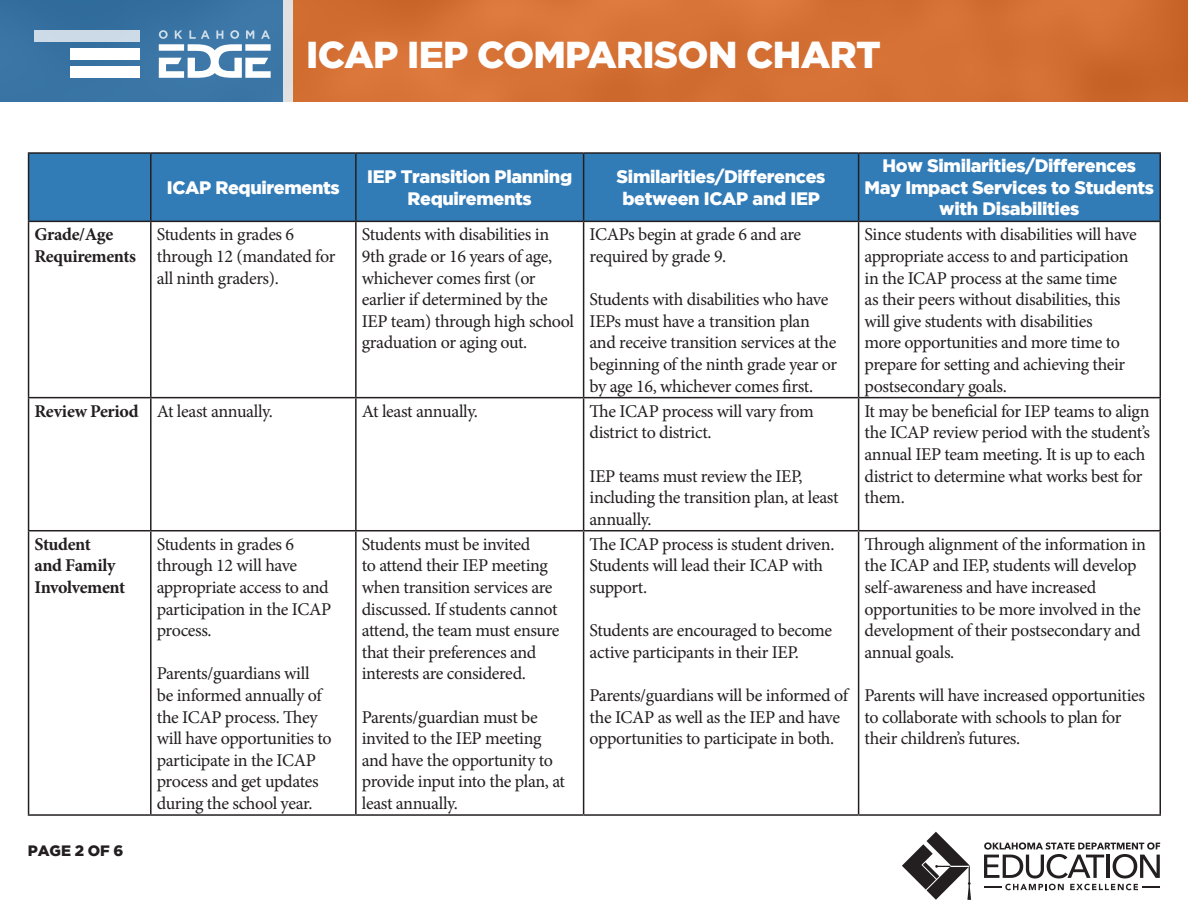
<style>
.page{position:relative;width:1188px;height:918px;background:#fff}
.page>*{position:absolute;margin:0;border:0;box-sizing:border-box;transform-origin:0 0}
.t1{font:900 37.5px "Gotham";letter-spacing:-.02em;color:#fff}
.t2{font:18px/21.6px "Minion Pro";letter-spacing:-.02em;color:#231f20}
.t3{font:900 18px/21.6px "Gotham";letter-spacing:-.02em;color:#fff;text-align:center}
.t4{font:700 18px/21.6px "Minion Pro";letter-spacing:-.025em;color:#231f20}
.t5{font:900 15px "Gotham";letter-spacing:-.005em;color:#231f20}
</style>
<div class="page">
<div style="left:293px;top:0;width:895px;height:102px;background:#d67135"></div>
<div style="left:0;top:0;width:283px;height:102px;background:#3874a4"></div>
<div style="left:283px;top:0;width:10px;height:102px;background:#e0e0e0"></div>
<div style="left:34px;top:30px;width:105px;height:11px;background:#cbdae6"></div>
<div style="left:70px;top:48px;width:69px;height:12px;background:#fff"></div>
<div style="left:70px;top:67px;width:69px;height:11px;background:#fff"></div>
<svg style="left:159px;top:30px;width:112px;height:48px"></svg>
<svg style="left:984px;top:842px;width:176px;height:36px"></svg>
<svg style="left:1070px;top:884px;width:90px;height:6px"></svg>
<svg style="left:984px;top:884px;width:80px;height:6px"></svg>
<svg style="left:902px;top:832px;width:69px;height:68px"></svg>
<div style="left:29px;top:154px;width:1131px;height:67px;background:#317bb7"></div>
<hr style="left:28px;top:152px;width:123px;height:2px;background:#231f20">
<hr style="left:28px;top:154px;width:1px;height:67px;background:#231f20">
<hr style="left:151px;top:152px;width:205px;height:2px;background:#231f20">
<hr style="left:150px;top:154px;width:2px;height:67px;background:#231f20">
<hr style="left:356px;top:152px;width:228px;height:2px;background:#231f20">
<hr style="left:355px;top:154px;width:2px;height:67px;background:#231f20">
<hr style="left:584px;top:152px;width:275px;height:2px;background:#231f20">
<hr style="left:583px;top:154px;width:1px;height:67px;background:#231f20">
<hr style="left:859px;top:152px;width:302px;height:2px;background:#231f20">
<hr style="left:858px;top:154px;width:1px;height:67px;background:#231f20">
<hr style="left:1160px;top:154px;width:1px;height:67px;background:#231f20">
<hr style="left:28px;top:221px;width:123px;height:1px;background:#231f20">
<hr style="left:28px;top:222px;width:1px;height:175px;background:#231f20">
<hr style="left:151px;top:221px;width:205px;height:1px;background:#231f20">
<hr style="left:150px;top:222px;width:2px;height:175px;background:#231f20">
<hr style="left:356px;top:221px;width:228px;height:1px;background:#231f20">
<hr style="left:355px;top:222px;width:2px;height:175px;background:#231f20">
<hr style="left:584px;top:221px;width:275px;height:1px;background:#231f20">
<hr style="left:583px;top:222px;width:1px;height:175px;background:#231f20">
<hr style="left:859px;top:221px;width:302px;height:1px;background:#231f20">
<hr style="left:858px;top:222px;width:1px;height:175px;background:#231f20">
<hr style="left:1160px;top:222px;width:1px;height:175px;background:#231f20">
<hr style="left:28px;top:397px;width:123px;height:1px;background:#231f20">
<hr style="left:28px;top:398px;width:1px;height:132px;background:#231f20">
<hr style="left:151px;top:397px;width:205px;height:1px;background:#231f20">
<hr style="left:150px;top:398px;width:2px;height:132px;background:#231f20">
<hr style="left:356px;top:397px;width:228px;height:1px;background:#231f20">
<hr style="left:355px;top:398px;width:2px;height:132px;background:#231f20">
<hr style="left:584px;top:397px;width:275px;height:1px;background:#231f20">
<hr style="left:583px;top:398px;width:1px;height:132px;background:#231f20">
<hr style="left:859px;top:397px;width:302px;height:1px;background:#231f20">
<hr style="left:858px;top:398px;width:1px;height:132px;background:#231f20">
<hr style="left:1160px;top:398px;width:1px;height:132px;background:#231f20">
<hr style="left:28px;top:530px;width:123px;height:1px;background:#231f20">
<hr style="left:28px;top:531px;width:1px;height:283px;background:#231f20">
<hr style="left:151px;top:530px;width:205px;height:1px;background:#231f20">
<hr style="left:150px;top:531px;width:2px;height:283px;background:#231f20">
<hr style="left:356px;top:530px;width:228px;height:1px;background:#231f20">
<hr style="left:355px;top:531px;width:2px;height:283px;background:#231f20">
<hr style="left:584px;top:530px;width:275px;height:1px;background:#231f20">
<hr style="left:583px;top:531px;width:1px;height:283px;background:#231f20">
<hr style="left:859px;top:530px;width:302px;height:1px;background:#231f20">
<hr style="left:858px;top:531px;width:1px;height:283px;background:#231f20">
<hr style="left:1160px;top:531px;width:1px;height:283px;background:#231f20">
<hr style="left:28px;top:814px;width:123px;height:2px;background:#231f20">
<hr style="left:151px;top:814px;width:205px;height:2px;background:#231f20">
<hr style="left:356px;top:814px;width:228px;height:2px;background:#231f20">
<hr style="left:584px;top:814px;width:275px;height:2px;background:#231f20">
<hr style="left:859px;top:814px;width:302px;height:2px;background:#231f20">
<h1 class="t1" style="left:306px;top:33px;width:576px">ICAP IEP COMPARISON CHART</h1>
<p class="t3" style="left:167px;top:176px;width:174px">ICAP Requirements</p>
<p class="t3" style="left:367px;top:165px;width:206px">IEP Transition Planning<br>Requirements</p>
<p class="t3" style="left:617px;top:165px;width:210px">Similarities/Differences between ICAP and IEP</p>
<p class="t3" style="left:865px;top:155px;width:291px">How Similarities/Differences<br>May Impact Services to Students with Disabilities</p>
<p class="t4" style="left:35px;top:224px;width:103px">Grade/Age<br>Requirements</p>
<p class="t2" style="left:157px;top:224px;width:180px">Students in grades 6 through 12 (mandated for all ninth graders).</p>
<p class="t2" style="left:362px;top:224px;width:214px">Students with disabilities in<br>9th grade or 16 years of age, whichever comes first (or earlier if determined by the<br>IEP team) through high school graduation or aging out.</p>
<p class="t2" style="left:590px;top:224px;width:213px">ICAPs begin at grade 6 and are required by grade 9.</p>
<p class="t2" style="left:590px;top:289px;width:249px">Students with disabilities who have IEPs must have a transition plan and receive transition services at the beginning of the ninth grade year or by age 16, whichever comes first.</p>
<p class="t4" style="left:35px;top:400px;width:106px">Review Period</p>
<p class="t2" style="left:157px;top:400px;width:118px">At least annually.</p>
<p class="t2" style="left:362px;top:400px;width:118px">At least annually.</p>
<p class="t2" style="left:590px;top:400px;width:226px">The ICAP process will vary from district to district.</p>
<p class="t2" style="left:590px;top:465px;width:250px">IEP teams must review the IEP, including the transition plan, at least annually.</p>
<p class="t4" style="left:35px;top:533px;width:92px">Student<br>and Family<br>Involvement</p>
<p class="t2" style="left:157px;top:533px;width:176px">Students in grades 6 through 12 will have appropriate access to and participation in the ICAP process.</p>
<p class="t2" style="left:157px;top:663px;width:176px">Parents/guardians will<br>be informed annually of the ICAP process. They will have opportunities to participate in the ICAP process and get updates during the school year.</p>
<p class="t5" style="left:28px;top:842px;width:97px">PAGE 2 OF 6</p>
<p class="t2" style="left:362px;top:533px;width:199px">Students must be invited<br>to attend their IEP meeting when transition services are discussed. If students cannot attend, the team must ensure that their preferences and interests are considered.</p>
<p class="t2" style="left:362px;top:706px;width:205px">Parents/guardian must be invited to the IEP meeting and have the opportunity to provide input into the plan, at least annually.</p>
<p class="t2" style="left:590px;top:533px;width:246px">The ICAP process is student driven.<br>Students will lead their ICAP with support.</p>
<p class="t2" style="left:590px;top:620px;width:244px">Students are encouraged to become active participants in their IEP.</p>
<p class="t2" style="left:590px;top:685px;width:260px">Parents/guardians will be informed of the ICAP as well as the IEP and have opportunities to participate in both.</p>
<p class="t2" style="left:865px;top:224px;width:274px">Since students with disabilities will have appropriate access to and participation in the ICAP process at the same time<br>as their peers without disabilities, this will give students with disabilities<br>more opportunities and more time to prepare for setting and achieving their postsecondary goals.</p>
<p class="t2" style="left:865px;top:400px;width:287px">It may be beneficial for IEP teams to align the ICAP review period with the student’s annual IEP team meeting. It is up to each district to determine what works best for them.</p>
<p class="t2" style="left:865px;top:533px;width:283px">Through alignment of the information in the ICAP and IEP, students will develop self-awareness and have increased opportunities to be more involved in the development of their postsecondary and annual goals.</p>
<p class="t2" style="left:865px;top:685px;width:282px">Parents will have increased opportunities to collaborate with schools to plan for their children’s futures.</p>
</div>
